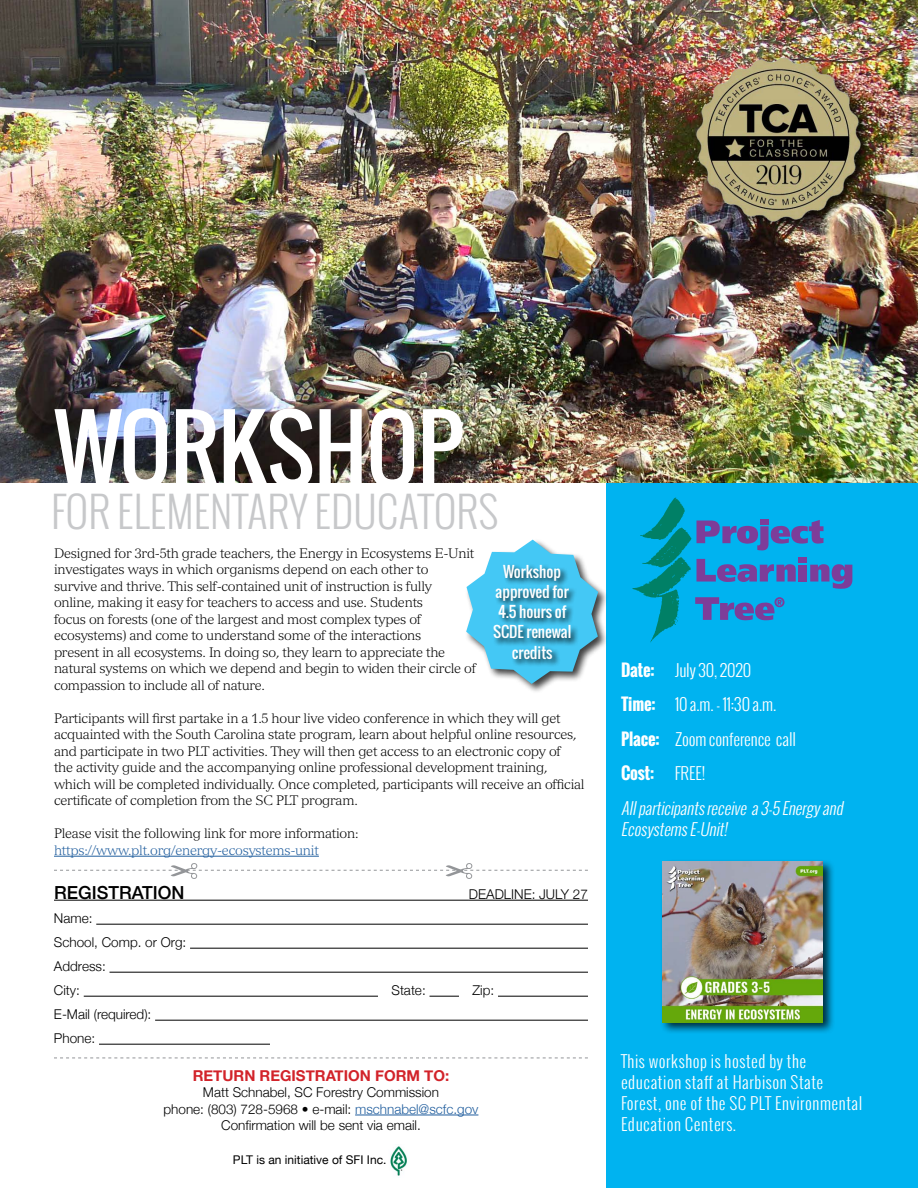
<style>
.page{position:relative;width:918px;height:1188px;background:#fff}
.page>*{position:absolute;margin:0;border:0;box-sizing:border-box;transform-origin:0 0}
.t1{font:90px "Oswald";letter-spacing:-.01em;color:#fff}
.t2{font:300 42px "Oswald";color:#c7c8ca}
.t3{font:500 18px "Helvetica Neue";color:#000}
.t4{font:300 16.5px/21px "Oswald";letter-spacing:.03em;color:#fff}
.t5{font:300 16.5px/34.5px "Oswald";letter-spacing:-.01em;color:#fff}
.t6{font:italic 300 16.5px/21px "Oswald";color:#fff}
.t7{font:15px/20.2px "Oswald";color:#fff;text-align:center}
.t8{font:700 15px "Helvetica Neue";color:#d2232a}
.t9{font:300 13.5px/16.5px "Versailles";letter-spacing:-.02em;color:#000}
.t10{font:300 13.5px/24px "Helvetica Neue";color:#000}
.t11{font:300 13.5px "Versailles";letter-spacing:-.02em;color:#215e9e}
.t12{font:12px "Helvetica Neue";color:#000}
.s1{color:#215e9e}
.s2{font-weight:700}
</style>
<div class="page">
<div style="left:606px;top:472px;width:312px;height:716px;background:#00b3f0"></div>
<img style="left:0;top:0;width:918px;height:483px">
<hr style="left:54px;top:856px;width:265px;height:1px;background:#215e9e">
<svg style="left:633px;top:498px;width:219px;height:144px"></svg>
<div style="left:465px;top:538px;width:144px;height:156px;background:#000;opacity:.75"></div>
<svg style="left:466px;top:540px;width:132px;height:144px"></svg>
<hr style="left:54px;top:900px;width:415px;height:1px;background:#000">
<hr style="left:469px;top:900px;width:119px;height:1px;background:#000">
<hr style="left:96px;top:924px;width:492px;height:1px;background:#000">
<hr style="left:190px;top:948px;width:398px;height:1px;background:#000">
<hr style="left:110px;top:972px;width:478px;height:1px;background:#000">
<hr style="left:84px;top:996px;width:294px;height:1px;background:#000">
<svg style="left:430px;top:996px;width:29px;height:1px"></svg>
<hr style="left:498px;top:996px;width:90px;height:1px;background:#000">
<hr style="left:155px;top:1020px;width:433px;height:1px;background:#000">
<hr style="left:99px;top:1044px;width:171px;height:1px;background:#000">
<hr style="left:355px;top:1115px;width:123px;height:1px;background:#215e9e">
<svg style="left:54px;top:1058px;width:534px;height:1px"></svg>
<svg style="left:54px;top:863px;width:534px;height:16px"></svg>
<div style="left:492px;top:563px;width:87px;height:104px;background:#000;opacity:.75"></div>
<img style="left:390px;top:1146px;width:17px;height:32px">
<div style="left:660px;top:859px;width:175px;height:175px;background:#000;opacity:.75"></div>
<img style="left:662px;top:862px;width:161px;height:160px">
<div style="left:694px;top:55px;width:178px;height:178px;background:#000;opacity:.75"></div>
<img style="left:693px;top:54px;width:171px;height:171px">
<h1 class="t1" style="left:54px;top:381px;width:411px">WORKSHOP</h1>
<h2 class="t2" style="left:51px;top:483px;width:449px">FOR ELEMENTARY EDUCATORS</h2>
<p class="t9" style="left:54px;top:545px;width:424px">Designed for 3rd-5th grade teachers, the Energy in Ecosystems E-Unit investigates ways in which organisms depend on each other to<br>survive and thrive. This self-contained unit of instruction is fully<br>online, making it easy for teachers to access and use. Students<br>focus on forests (one of the largest and most complex types of ecosystems) and come to understand some of the interactions<br>present in all ecosystems. In doing so, they learn to appreciate the natural systems on which we depend and begin to widen their circle of compassion to include all of nature.</p>
<p class="t9" style="left:54px;top:710px;width:532px">Participants will first partake in a 1.5 hour live video conference in which they will get acquainted with the South Carolina state program, learn about helpful online resources, and participate in two PLT activities. They will then get access to an electronic copy of<br>the activity guide and the accompanying online professional development training, which will be completed individually. Once completed, participants will receive an official certificate of completion from the SC PLT program.</p>
<p class="t9" style="left:54px;top:825px;width:306px">Please visit the following link for more information:</p>
<p class="t11" style="left:54px;top:842px;width:266px">https://www.plt.org/energy-ecosystems-unit</p>
<p class="t7" style="left:493px;top:561px;width:80px">Workshop approved for<br>4.5 hours of<br>SCDE renewal credits</p>
<h3 class="t3" style="left:54px;top:878px;width:132px">REGISTRATION</h3>
<p class="t10" style="left:469px;top:881px;width:121px">DEADLINE: JULY 27</p>
<p class="t10" style="left:54px;top:905px;width:134px">Name:<br>School, Comp. or Org:<br>Address:<br>City:</p>
<p class="t10" style="left:391px;top:977px;width:36px">State:</p>
<p class="t10" style="left:472px;top:977px;width:23px">Zip:</p>
<p class="t10" style="left:54px;top:1001px;width:99px">E-Mail (required):<br>Phone:</p>
<p class="t8" style="left:193px;top:1064px;width:258px">RETURN REGISTRATION FORM TO:</p>
<p class="t10" style="left:164px;top:1084px;width:316px;line-height:16.2px;text-align:center">Matt Schnabel, SC Forestry Commission<br>phone: (803) 728-5968 • e-mail: <span class="s1">mschnabel@scfc.gov<br></span>Confirmation will be sent via email.</p>
<p class="t12" style="left:233px;top:1152px;width:155px">PLT is an initiative of SFI Inc.</p>
<p class="t5" style="left:621px;top:652px;width:176px"><span class="s2">Date:</span> July 30, 2020<br><span class="s2">Time:</span> 10 a.m. - 11:30 a.m.<br><span class="s2">Place:</span> Zoom conference call<br><span class="s2">Cost:</span></p>
<p class="t4" style="left:675px;top:763px;width:32px">FREE!</p>
<p class="t6" style="left:621px;top:797px;width:227px">Allparticipantsreceivea3-5Energyand<br>EcosystemsE-Unit!</p>
<p class="t4" style="left:621px;top:1050px;width:243px">This workshop is hosted by the education staff at Harbison State<br>Forest, one of the SC PLT Environmental<br>Education Centers.</p>
</div>
